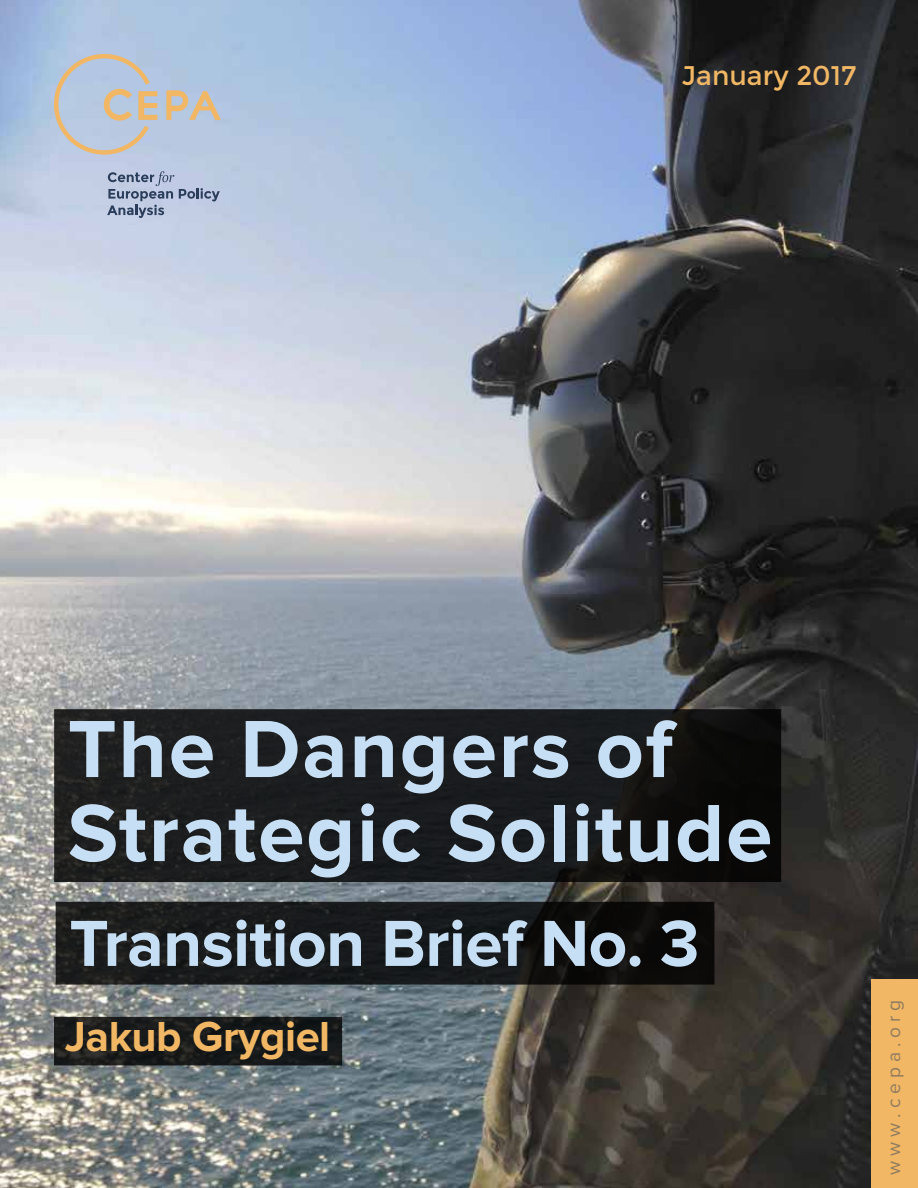
<style>
.page{position:relative;width:918px;height:1188px;background:#fff}
.page>*{position:absolute;margin:0;border:0;box-sizing:border-box;transform-origin:0 0}
.t1{font:700 84px/84px "Proxima Nova";letter-spacing:.02em;color:#c7dff4}
.t2{font:700 67.5px "Proxima Nova";letter-spacing:-.01em;color:#c7dff4}
.t3{font:700 43.5px "Proxima Nova";letter-spacing:-.01em;color:#f1b764}
.t4{font:27px "Montserrat";color:#f1b764}
.t5{font:19.2px "Proxima Nova";color:#2a3e5c}
</style>
<div class="page">
<img style="left:0;top:0;width:918px;height:1188px">
<div style="left:872px;top:980px;width:46px;height:208px;background:#f1b764"></div>
<div style="left:55px;top:710px;width:725px;height:171px;background:linear-gradient(to right,#222425,#0e0f0f)"></div>
<div style="left:54px;top:709px;width:727px;height:173px;border:2px solid #000"></div>
<div style="left:56px;top:903px;width:658px;height:81px;background:linear-gradient(to right,#1f2122,#0b0b0b)"></div>
<div style="left:56px;top:902px;width:658px;height:83px;border:2px solid #000"></div>
<svg style="left:57px;top:1020px;width:282px;height:42px;background:#181a1a"></svg>
<div style="left:54px;top:1017px;width:288px;height:48px;border:2px solid #000"></div>
<svg style="left:54px;top:54px;width:103px;height:101px;background:#c0c4cb"></svg>
<svg style="left:166px;top:90px;width:55px;height:30px;background:#ccbfac"></svg>
<svg style="left:107px;top:171px;width:113px;height:47px;background:#a5b1ca"></svg>
<p class="t4" style="left:682px;top:60px;width:176px">January 2017</p>
<p class="t1" style="left:68px;top:711px;width:706px">The Dangers of<br>Strategic Solitude</p>
<p class="t2" style="left:69px;top:913px;width:631px">Transition Brief No. 3</p>
<p class="t3" style="left:65px;top:1017px;width:267px">Jakub Grygiel</p>
<p class="t5" style="left:885px;top:1175px;width:177px;rotate:-90deg">w w w . c e p a . o r g</p>
</div>
